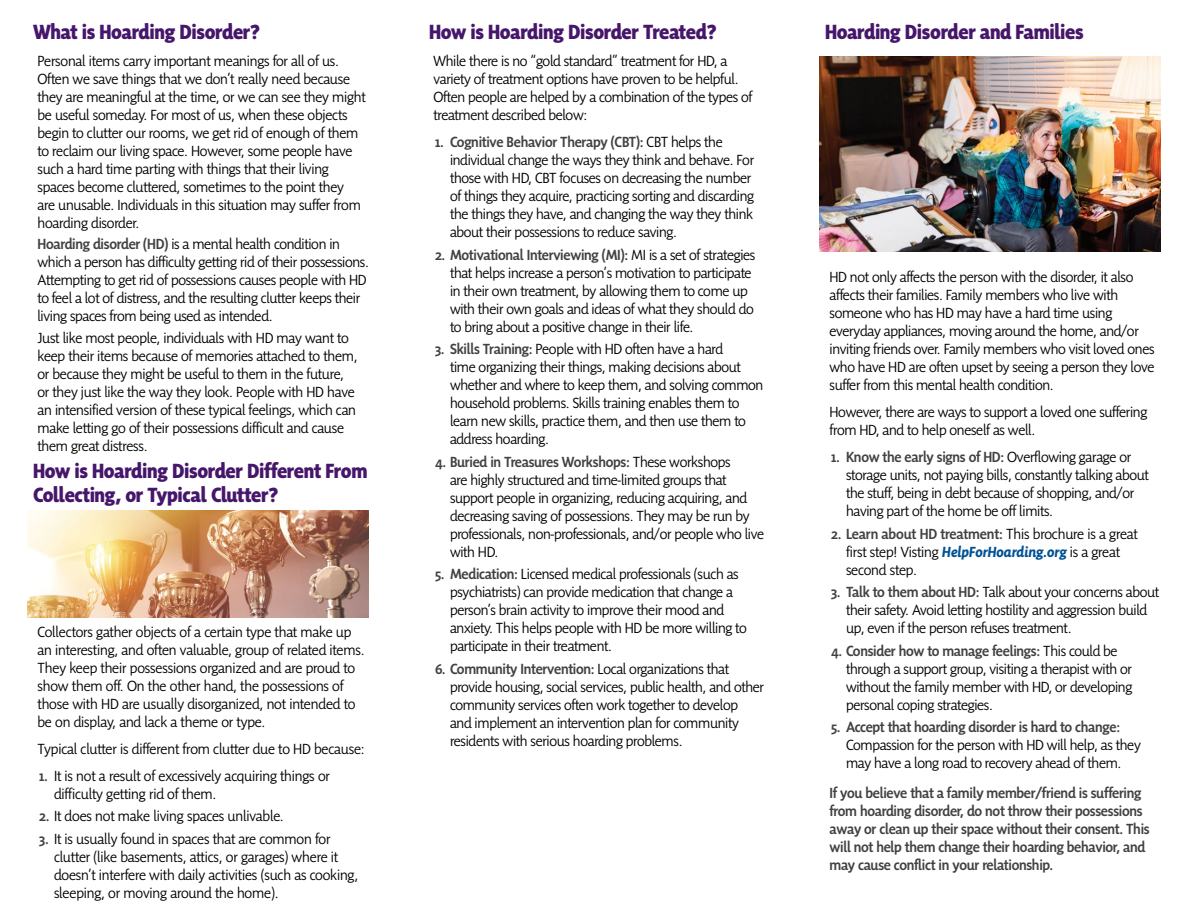
<style>
.page{position:relative;width:1188px;height:918px;background:#fff}
.page>*{position:absolute;margin:0;border:0;box-sizing:border-box;transform-origin:0 0}
.t1{font:800 21px/24px "Sensibility";letter-spacing:-.02em;color:#46166b}
.t2{font:300 15px/18px "Sensibility";letter-spacing:-.02em;color:#000}
.t3{font:500 15px/18px "Sensibility";letter-spacing:-.02em;color:#414042}
.s1{font-weight:500;color:#414042}
.s2{font-weight:700;font-style:italic;color:#005295}
</style>
<div class="page">
<img style="left:819px;top:57px;width:342px;height:195px">
<img style="left:27px;top:511px;width:342px;height:106px">
<h1 class="t1" style="left:33px;top:20px;width:229px">What is Hoarding Disorder?</h1>
<p class="t2" style="left:38px;top:52px;width:330px">Personal items carry important meanings for all of us.<br>Often we save things that we don’t really need because they are meaningful at the time, or we can see they might be useful someday. For most of us, when these objects begin to clutter our rooms, we get rid of enough of them to reclaim our living space. However, some people have such a hard time parting with things that their living spaces become cluttered, sometimes to the point they<br>are unusable. Individuals in this situation may suffer from hoarding disorder.</p>
<p class="t2" style="left:38px;top:235px;width:333px"><span class="s1">Hoarding disorder (HD)</span> is a mental health condition in which a person has difficulty getting rid of their possessions.<br>Attempting to get rid of possessions causes people with HD to feel a lot of distress, and the resulting clutter keeps their living spaces from being used as intended.</p>
<p class="t2" style="left:38px;top:328px;width:322px">Just like most people, individuals with HD may want to keep their items because of memories attached to them, or because they might be useful to them in the future, or they just like the way they look. People with HD have an intensified version of these typical feelings, which can make letting go of their possessions difficult and cause them great distress.</p>
<h1 class="t1" style="left:33px;top:458px;width:336px">How is Hoarding Disorder Different From<br>Collecting, or Typical Clutter?</h1>
<p class="t2" style="left:38px;top:623px;width:329px">Collectors gather objects of a certain type that make up an interesting, and often valuable, group of related items.<br>They keep their possessions organized and are proud to show them off. On the other hand, the possessions of those with HD are usually disorganized, not intended to be on display, and lack a theme or type.</p>
<p class="t2" style="left:38px;top:740px;width:329px">Typical clutter is different from clutter due to HD because:</p>
<p class="t2" style="left:54px;top:767px;width:278px;text-indent:-15px"><span class="s1">1.</span> It is not a result of excessively acquiring things or difficulty getting rid of them.</p>
<p class="t2" style="left:39px;top:807px;width:246px"><span class="s1">2.</span> It does not make living spaces unlivable.</p>
<p class="t2" style="left:54px;top:830px;width:306px;text-indent:-15px"><span class="s1">3.</span> It is usually found in spaces that are common for clutter (like basements, attics, or garages) where it doesn’t interfere with daily activities (such as cooking, sleeping, or moving around the home).</p>
<h1 class="t1" style="left:429px;top:20px;width:289px">How is Hoarding Disorder Treated?</h1>
<p class="t2" style="left:434px;top:52px;width:321px">While there is no “gold standard” treatment for HD, a variety of treatment options have proven to be helpful.<br>Often people are helped by a combination of the types of treatment described below:</p>
<p class="t2" style="left:450px;top:133px;width:306px;text-indent:-15px"><span class="s1">1. Cognitive Behavior Therapy (CBT):</span> CBT helps the individual change the ways they think and behave. For those with HD, CBT focuses on decreasing the number of things they acquire, practicing sorting and discarding the things they have, and changing the way they think about their possessions to reduce saving.</p>
<p class="t2" style="left:450px;top:245px;width:307px;text-indent:-15px"><span class="s1">2. Motivational Interviewing (MI):</span> MI is a set of strategies that helps increase a person’s motivation to participate in their own treatment, by allowing them to come up with their own goals and ideas of what they should do to bring about a positive change in their life.</p>
<p class="t2" style="left:450px;top:340px;width:315px;text-indent:-15px"><span class="s1">3. Skills Training:</span> People with HD often have a hard<br>time organizing their things, making decisions about whether and where to keep them, and solving common household problems. Skills training enables them to learn new skills, practice them, and then use them to address hoarding.</p>
<p class="t2" style="left:450px;top:452px;width:316px;text-indent:-15px"><span class="s1">4. Buried in Treasures Workshops:</span> These workshops<br>are highly structured and time-limited groups that support people in organizing, reducing acquiring, and decreasing saving of possessions. They may be run by professionals, non-professionals, and/or people who live with HD.</p>
<p class="t2" style="left:450px;top:565px;width:298px;text-indent:-15px"><span class="s1">5. Medication:</span> Licensed medical professionals (such as psychiatrists) can provide medication that change a person’s brain activity to improve their mood and anxiety. This helps people with HD be more willing to participate in their treatment.</p>
<p class="t2" style="left:450px;top:659px;width:316px;text-indent:-15px"><span class="s1">6. Community Intervention:</span> Local organizations that provide housing, social services, public health, and other community services often work together to develop<br>and implement an intervention plan for community residents with serious hoarding problems.</p>
<h1 class="t1" style="left:825px;top:20px;width:260px">Hoarding Disorder and Families</h1>
<p class="t2" style="left:830px;top:268px;width:327px">HD not only affects the person with the disorder, it also affects their families. Family members who live with someone who has HD may have a hard time using everyday appliances, moving around the home, and/or inviting friends over. Family members who visit loved ones who have HD are often upset by seeing a person they love suffer from this mental health condition.</p>
<p class="t2" style="left:830px;top:403px;width:319px">However, there are ways to support a loved one suffering from HD, and to help oneself as well.</p>
<p class="t2" style="left:846px;top:448px;width:304px;text-indent:-15px"><span class="s1">1. Know the early signs of HD:</span> Overflowing garage or storage units, not paying bills, constantly talking about the stuff, being in debt because of shopping, and/or having part of the home be off limits.</p>
<p class="t2" style="left:846px;top:524px;width:293px;text-indent:-15px"><span class="s1">2. Learn about HD treatment:</span> This brochure is a great first step! Visting <span class="s2">HelpForHoarding.org</span> is a great second step.</p>
<p class="t2" style="left:846px;top:583px;width:315px;text-indent:-15px"><span class="s1">3. Talk to them about HD:</span> Talk about your concerns about their safety. Avoid letting hostility and aggression build up, even if the person refuses treatment.</p>
<p class="t2" style="left:846px;top:641px;width:288px;text-indent:-15px"><span class="s1">4. Consider how to manage feelings:</span> This could be through a support group, visiting a therapist with or without the family member with HD, or developing personal coping strategies.</p>
<p class="t3" style="left:831px;top:718px;width:291px">5. Accept that hoarding disorder is hard to change:</p>
<p class="t2" style="left:846px;top:736px;width:296px">Compassion for the person with HD will help, as they may have a long road to recovery ahead of them.</p>
<p class="t3" style="left:830px;top:784px;width:322px">If you believe that a family member/friend is suffering from hoarding disorder, do not throw their possessions away or clean up their space without their consent. This will not help them change their hoarding behavior, and may cause conflict in your relationship.</p>
</div>
